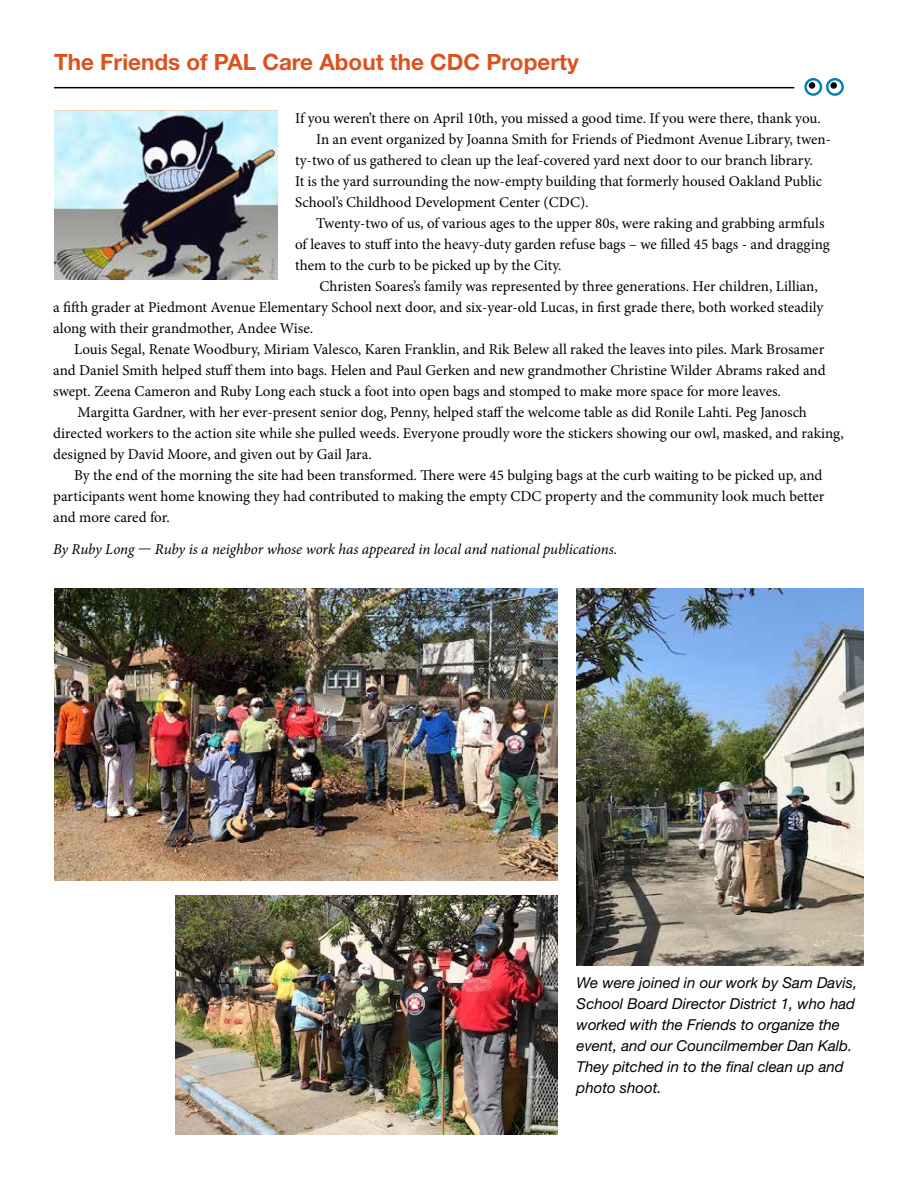
<style>
.page{position:relative;width:918px;height:1188px;background:#fff}
.page>*{position:absolute;margin:0;border:0;box-sizing:border-box;transform-origin:0 0}
.t1{font:700 22.5px "Helvetica Neue LT Std";color:#db521f}
.t2{font:15px "Minion Pro";letter-spacing:-.005em;color:#000}
.t3{font:italic 15px/21px "Helvetica Neue LT Std";color:#000}
.t4{font:italic 15px "Minion Pro";letter-spacing:-.01em;color:#000}
</style>
<div class="page">
<hr style="left:54px;top:87px;width:740px;height:1px;background:#000">
<div style="left:804px;top:78px;width:18px;height:18px;border:2px solid #0080aa;border-radius:50%"></div>
<div style="left:826px;top:78px;width:18px;height:18px;border:2px solid #0080aa;border-radius:50%"></div>
<div style="left:809px;top:82px;width:6px;height:7px;background:#000;border-radius:50%"></div>
<div style="left:830px;top:82px;width:7px;height:7px;background:#000;border-radius:50%"></div>
<img style="left:176px;top:895px;width:382px;height:239px">
<img style="left:54px;top:589px;width:504px;height:292px">
<img style="left:54px;top:110px;width:223px;height:170px">
<img style="left:577px;top:589px;width:286px;height:377px">
<h1 class="t1" style="left:54px;top:48px;width:526px">The Friends of PAL Care About the CDC Property</h1>
<p class="t2" style="left:295px;top:108px;width:527px">If you weren’t there on April 10th, you missed a good time. If you were there, thank you.</p>
<p class="t2" style="left:316px;top:129px;width:517px">In an event organized by Joanna Smith for Friends of Piedmont Avenue Library, twen-</p>
<p class="t2" style="left:295px;top:150px;width:519px">ty-two of us gathered to clean up the leaf-covered yard next door to our branch library.</p>
<p class="t2" style="left:295px;top:171px;width:529px">It is the yard surrounding the now-empty building that formerly housed Oakland Public</p>
<p class="t2" style="left:295px;top:192px;width:295px">School’s Childhood Development Center (CDC).</p>
<p class="t2" style="left:316px;top:213px;width:510px">Twenty-two of us, of various ages to the upper 80s, were raking and grabbing armfuls</p>
<p class="t2" style="left:295px;top:234px;width:536px">of leaves to stuff into the heavy-duty garden refuse bags – we filled 45 bags - and dragging</p>
<p class="t2" style="left:295px;top:255px;width:268px">them to the curb to be picked up by the City.</p>
<p class="t2" style="left:320px;top:276px;width:500px">Christen Soares’s family was represented by three generations. Her children, Lillian,</p>
<p class="t2" style="left:53px;top:297px;width:772px">a fifth grader at Piedmont Avenue Elementary School next door, and six-year-old Lucas, in first grade there, both worked steadily</p>
<p class="t2" style="left:53px;top:318px;width:261px">along with their grandmother, Andee Wise.</p>
<p class="t2" style="left:74px;top:339px;width:751px">Louis Segal, Renate Woodbury, Miriam Valesco, Karen Franklin, and Rik Belew all raked the leaves into piles. Mark Brosamer</p>
<p class="t2" style="left:53px;top:360px;width:774px">and Daniel Smith helped stuff them into bags. Helen and Paul Gerken and new grandmother Christine Wilder Abrams raked and</p>
<p class="t2" style="left:53px;top:381px;width:729px">swept. Zeena Cameron and Ruby Long each stuck a foot into open bags and stomped to make more space for more leaves.</p>
<p class="t2" style="left:78px;top:402px;width:731px">Margitta Gardner, with her ever-present senior dog, Penny, helped staff the welcome table as did Ronile Lahti. Peg Janosch</p>
<p class="t2" style="left:53px;top:423px;width:792px">directed workers to the action site while she pulled weeds. Everyone proudly wore the stickers showing our owl, masked, and raking,</p>
<p class="t2" style="left:53px;top:444px;width:320px">designed by David Moore, and given out by Gail Jara.</p>
<p class="t2" style="left:74px;top:465px;width:750px">By the end of the morning the site had been transformed. There were 45 bulging bags at the curb waiting to be picked up, and</p>
<p class="t2" style="left:53px;top:486px;width:773px">participants went home knowing they had contributed to making the empty CDC property and the community look much better</p>
<p class="t2" style="left:53px;top:507px;width:118px">and more cared for.</p>
<p class="t4" style="left:53px;top:539px;width:566px">By Ruby Long — Ruby is a neighbor whose work has appeared in local and national publications.</p>
<p class="t3" style="left:577px;top:972px;width:282px">We were joined in our work by Sam Davis, School Board Director District 1, who had worked with the Friends to organize the event, and our Councilmember Dan Kalb.<br>They pitched in to the final clean up and photo shoot.</p>
</div>
